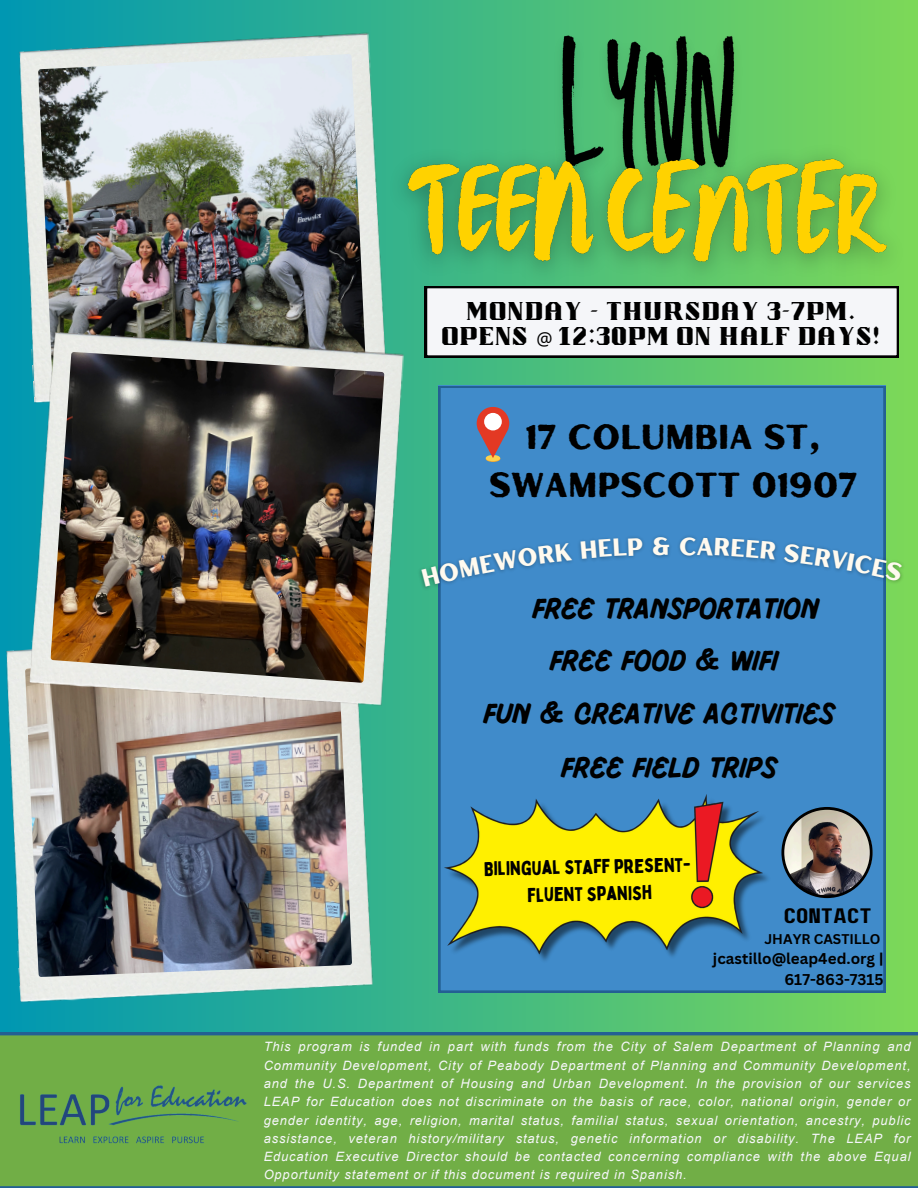
<style>
.page{position:relative;width:918px;height:1188px;background:#fff}
.page>*{position:absolute;margin:0;border:0;box-sizing:border-box;transform-origin:0 0}
.t1{font:34.5px/47.2px "Hertical Sans Rough";color:#000;text-align:center}
.t2{font:700 30px "Pluma";color:#000}
.t3{font:20.85px "Paalalabas Display Wide BETA";color:#000}
.t4{font:19.35px/27px "Bobby Jones";color:#000;text-align:center}
.t5{font:18px/24.8px "Bisdak";color:#000;text-align:center}
.t6{font:700 15.15px/20.2px "Canva Sans";color:#000;text-align:right}
.t7{font:700 13.65px "Canva Sans";color:#000}
.t8{font:italic 12.9px/18.3px "Arial";letter-spacing:.07em;color:#f5f6f9;text-align:justify}
.s1{font-family:"Noto Sans"}
</style>
<div class="page">
<div style="left:0;top:0;width:918px;height:1188px;background:linear-gradient(to right,#0097b2,#7dd858)"></div>
<div style="left:438px;top:386px;width:447px;height:607px;background:#408bca"></div>
<div style="left:0;top:1032px;width:918px;height:156px;background:#71ae46"></div>
<img style="left:14px;top:1073px;width:237px;height:76px">
<svg style="left:782px;top:807px;width:91px;height:91px;background:#7c838a"></svg>
<img style="left:436px;top:794px;width:346px;height:172px">
<img style="left:13px;top:31px;width:377px;height:377px">
<img style="left:38px;top:54px;width:328px;height:278px">
<img style="left:0;top:631px;width:376px;height:376px">
<img style="left:25px;top:654px;width:327px;height:323px">
<img style="left:29px;top:332px;width:375px;height:375px">
<img style="left:51px;top:352px;width:333px;height:331px">
<div style="left:425px;top:299px;width:474px;height:59px;background:#f5f6f9"></div>
<svg style="left:486px;top:456px;width:14px;height:6px"></svg>
<div style="left:486px;top:455px;width:14px;height:6px;background:#fcd24f;border-radius:50%"></div>
<svg style="left:477px;top:407px;width:32px;height:51px"></svg>
<div style="left:484px;top:413px;width:18px;height:17px;background:#fff;border-radius:50%"></div>
<img style="left:412px;top:530px;width:506px;height:68px">
<img style="left:544px;top:0;width:208px;height:124px">
<img style="left:376px;top:124px;width:542px;height:175px">
<svg style="left:421px;top:542px;width:151px;height:45px;background:#3a85b4"></svg>
<svg style="left:581px;top:537px;width:62px;height:22px"></svg>
<svg style="left:653px;top:537px;width:16px;height:18px"></svg>
<svg style="left:680px;top:537px;width:97px;height:23px;background:#387ab2"></svg>
<svg style="left:784px;top:543px;width:119px;height:38px;background:#428aab"></svg>
<h5 class="t5" style="left:443px;top:301px;width:440px">MONDAY - THURSDAY 3-7PM.<br>OPENS <span class="s1">@</span> 12:30PM ON HALF DAYS!</h5>
<h1 class="t1" style="left:489px;top:412px;width:369px">17 COLUMBIA ST,<br>SWAMPSCOTT 01907</h1>
<p class="t2" style="left:533px;top:596px;width:288px">FREE TRANSPORTATION</p>
<p class="t2" style="left:550px;top:648px;width:230px">FREE FOOD &amp; WIFI</p>
<p class="t2" style="left:484px;top:701px;width:353px">FUN &amp; CREATIVE ACTIVITIES</p>
<h2 class="t2" style="left:562px;top:754px;width:217px">FREE FIELD TRIPS</h2>
<h3 class="t4" style="left:484px;top:855px;width:204px;rotate:-1deg">Bilingual staff present&shy;fluent spanish</h3>
<h3 class="t3" style="left:784px;top:907px;width:89px">CONTACT</h3>
<p class="t7" style="left:764px;top:930px;width:118px">JHAYR CASTILLO</p>
<p class="t6" style="left:713px;top:948px;width:172px">jcastillo@leap4ed.org |<br>617-863-7315</p>
<p class="t8" style="left:264px;top:1038px;width:648px">This program is funded in part with funds from the City of Salem Department of Planning and Community Development, City of Peabody Department of Planning and Community Development, and the U.S. Department of Housing and Urban Development. In the provision of our services LEAP for Education does not discriminate on the basis of race, color, national origin, gender or gender identity, age, religion, marital status, familial status, sexual orientation, ancestry, public assistance, veteran history/military status, genetic information or disability. The LEAP for Education Executive Director should be contacted concerning compliance with the above Equal Opportunity statement or if this document is required in Spanish.</p>
</div>
